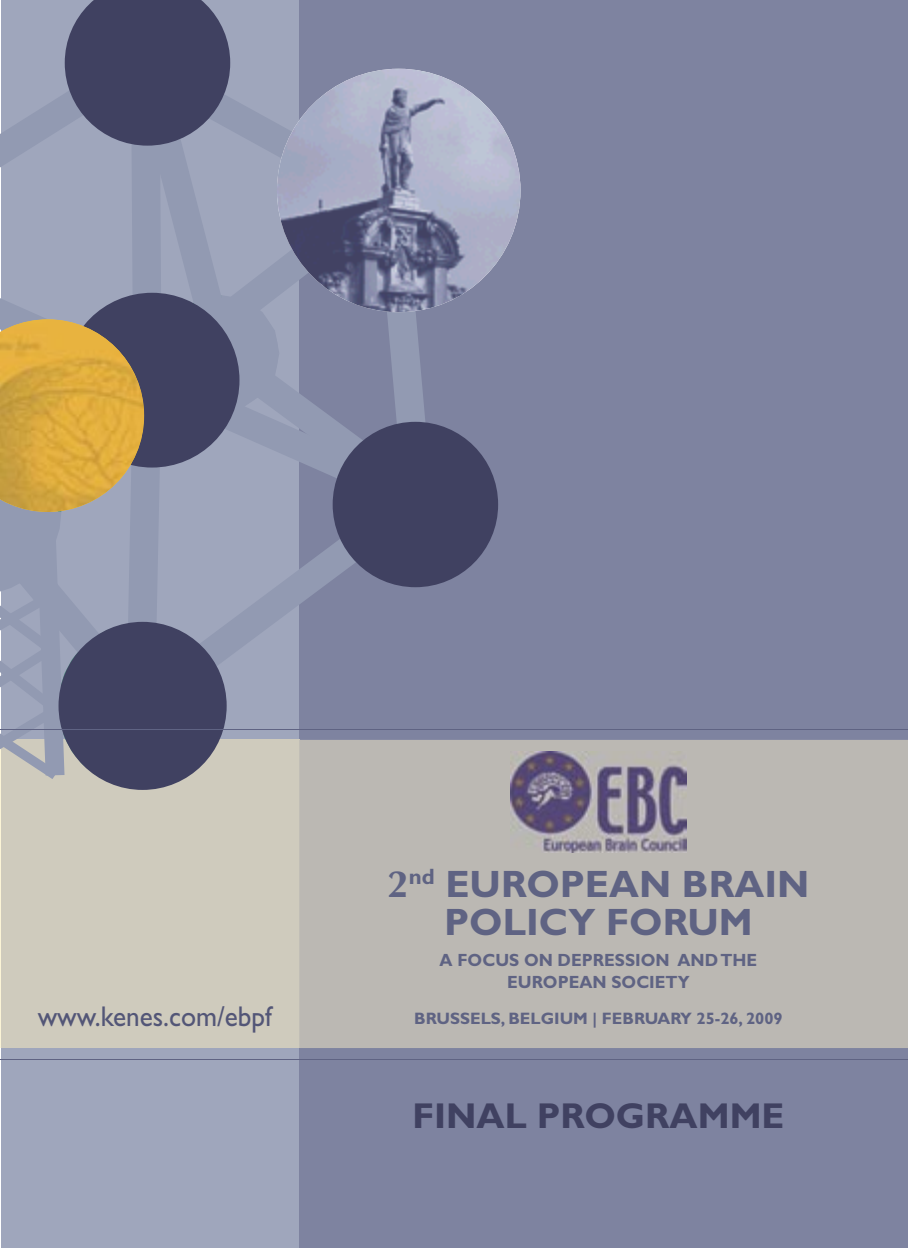
<style>
.page{position:relative;width:908px;height:1248px;background:#fff}
.page>*{position:absolute;margin:0;border:0;box-sizing:border-box;transform-origin:0 0}
.t1{font:700 38.2px/38.2px "Gill Sans";color:#5f6383;text-align:center}
.t2{font:700 36px "Gill Sans";color:#404161}
.t3{font:28.6px "Gill Sans";color:#535677;scale:.95 1}
.t4{font:700 17.6px/21.6px "Gill Sans";color:#5f6383;text-align:center;scale:.95 1}
.t5{font:700 16.6px "Gill Sans";color:#5f6383}
.s1{font-family:"Optima"}
</style>
<div class="page">
<div style="left:1px;top:0;width:906px;height:1247px;background:#9fa6bc"></div>
<div style="left:299px;top:0;width:608px;height:1247px;background:#7e83a0"></div>
<hr style="left:0;top:739px;width:1px;height:308px;background:#fbf4d6">
<div style="left:1px;top:739px;width:298px;height:308px;background:#cfcbbd"></div>
<div style="left:299px;top:740px;width:608px;height:307px;background:#bbb8b3"></div>
<div style="left:332px;top:422px;width:166px;height:165px;background:#404161;border-radius:50%"></div>
<svg style="left:0;top:0;width:432px;height:788px"></svg>
<img style="left:0;top:319px;width:144px;height:193px">
<img style="left:277px;top:69px;width:243px;height:243px">
<img style="left:510px;top:751px;width:176px;height:101px">
<hr style="left:0;top:729px;width:907px;height:1px;background:#5f6383">
<hr style="left:0;top:1059px;width:907px;height:1px;background:#5f6383">
<h1 class="t1" style="left:387px;top:864px;width:423px"><span class="s1">2</span><sup>nd</sup> EUROPEAN BRAIN<br>POLICY FORUM</h1>
<p class="t4" style="left:439px;top:948px;width:335px">A FOCUS ON DEPRESSION AND THE<br>EUROPEAN SOCIETY</p>
<h3 class="t3" style="left:38px;top:999px;width:248px">www.kenes.com/ebpf</h3>
<p class="t5" style="left:414px;top:1008px;width:370px">BRUSSELS, BELGIUM | FEBRUARY 25-26, 2009</p>
<h2 class="t2" style="left:412px;top:1094px;width:373px">FINAL PROGRAMME</h2>
</div>
